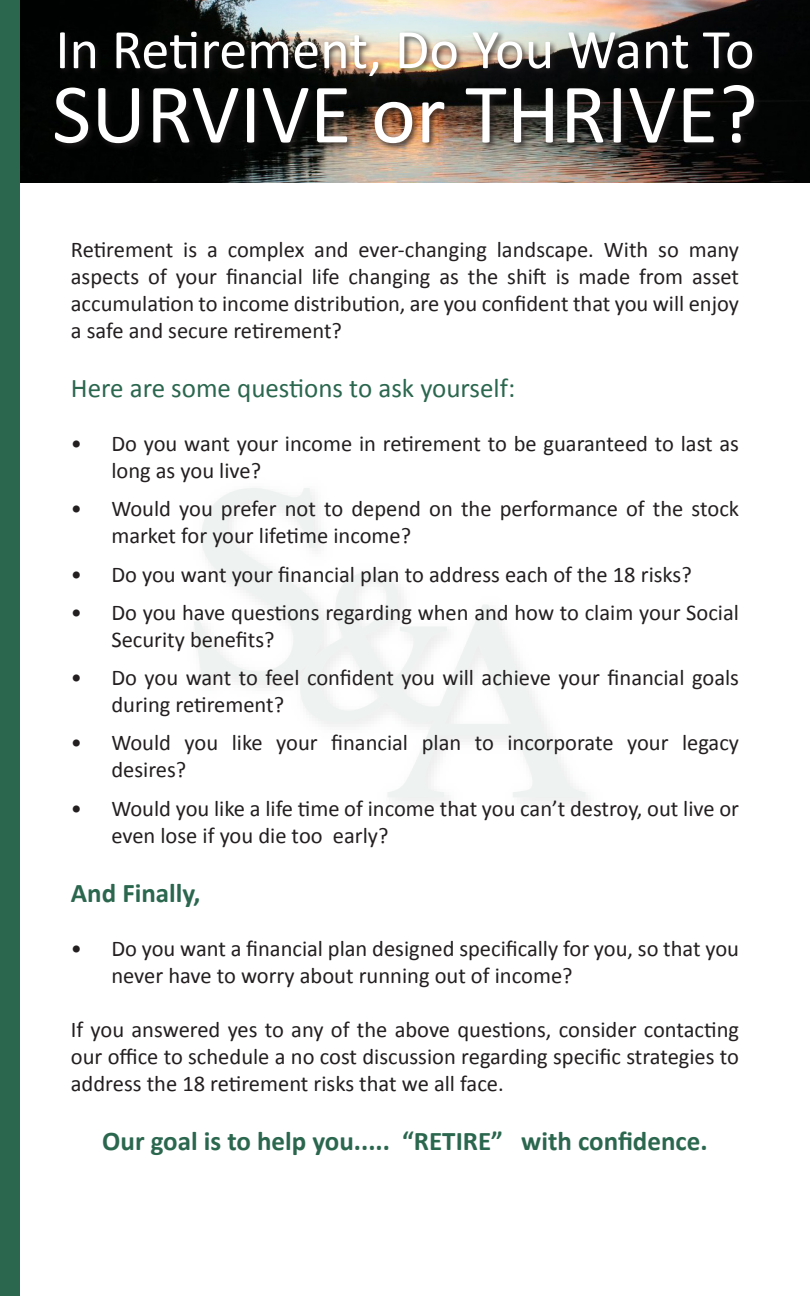
<style>
.page{position:relative;width:810px;height:1296px;background:#fff}
.page>*{position:absolute;margin:0;border:0;box-sizing:border-box;transform-origin:0 0}
.t1{font:85.5px "Calibri";color:#fff}
.t2{font:56.25px "Calibri";letter-spacing:-.005em;color:#fff}
.t3{font:700 27px "Calibri";color:#2b674f}
.t4{font:27px "Calibri";color:#2b674f}
.t5{font:22.5px/27px "Calibri";color:#231f20}
</style>
<div class="page">
<svg style="left:194px;top:488px;width:392px;height:309px"></svg>
<img style="left:19px;top:0;width:791px;height:182px">
<div style="left:52px;top:29px;width:710px;height:122px;background:#231f20;opacity:.75"></div>
<div style="left:0;top:0;width:19px;height:1296px;background:#2b674f"></div>
<p class="t2" style="left:55px;top:14px;width:701px">In Retirement, Do You Want To</p>
<p class="t1" style="left:52px;top:60px;width:707px">SURVIVE or THRIVE?</p>
<p class="t5" style="left:71px;top:236px;width:670px;text-align:justify">Retirement is a complex and ever-changing landscape. With so many aspects of your financial life changing as the shift is made from asset accumulation to income distribution, are you confident that you will enjoy a safe and secure retirement?</p>
<p class="t4" style="left:71px;top:371px;width:446px">Here are some questions to ask yourself:</p>
<p class="t5" style="left:111px;top:430px;width:629px;text-indent:-40px">• Do you want your income in retirement to be guaranteed to last as long as you live?</p>
<p class="t5" style="left:111px;top:495px;width:629px;text-indent:-40px">• Would you prefer not to depend on the performance of the stock market for your lifetime income?</p>
<p class="t5" style="left:71px;top:561px;width:622px">• Do you want your financial plan to address each of the 18 risks?</p>
<p class="t5" style="left:111px;top:599px;width:629px;text-indent:-40px">• Do you have questions regarding when and how to claim your Social<br>Security benefits?</p>
<p class="t5" style="left:111px;top:664px;width:629px;text-indent:-40px">• Do you want to feel confident you will achieve your financial goals during retirement?</p>
<p class="t5" style="left:111px;top:729px;width:629px;text-indent:-40px">• Would you like your financial plan to incorporate your legacy desires?</p>
<p class="t5" style="left:111px;top:795px;width:629px;text-indent:-40px">• Would you like a life time of income that you can’t destroy, out live or even lose if you die too early?</p>
<p class="t3" style="left:71px;top:876px;width:131px">And Finally,</p>
<p class="t5" style="left:111px;top:935px;width:629px;text-indent:-40px">• Do you want a financial plan designed specifically for you, so that you never have to worry about running out of income?</p>
<p class="t5" style="left:71px;top:1016px;width:670px;text-align:justify">If you answered yes to any of the above questions, consider contacting our office to schedule a no cost discussion regarding specific strategies to address the 18 retirement risks that we all face.</p>
<p class="t3" style="left:102px;top:1124px;width:607px">Our goal is to help you..... “RETIRE” with confidence.</p>
</div>
